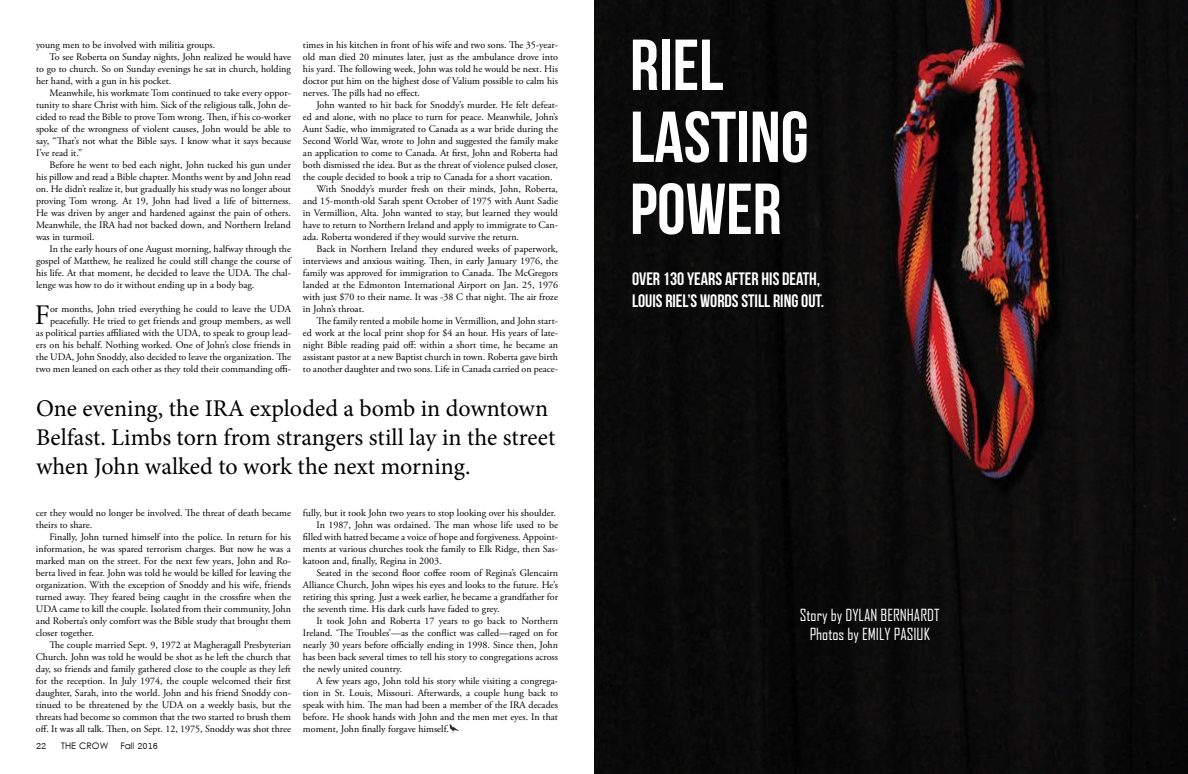
<style>
.page{position:relative;width:1188px;height:774px;background:#fff}
.page>*{position:absolute;margin:0;border:0;box-sizing:border-box;transform-origin:0 0}
.t1{font:72px/72px "Bebas Neue";color:#fff}
.t2{font:28.1px "Adobe Garamond Pro";color:#000}
.t3{font:24px/28.8px "Minion Pro";color:#000}
.t4{font:18px/21.6px "Bebas Neue";color:#fff}
.t5{font:16px/19.2px "Agency FB";color:#fff;text-align:center}
.t6{font:10px/12px "Adobe Garamond Pro";color:#000;text-align:justify}
.t7{font:9px "Levenim";color:#000}
</style>
<div class="page">
<svg style="left:449px;top:723px;width:11px;height:10px"></svg>
<img style="left:594px;top:0;width:594px;height:774px">
<p class="t6" style="left:36px;top:39px;width:181px">young men to be involved with militia groups.</p>
<p class="t6" style="left:50px;top:51px;width:243px">To see Roberta on Sunday nights, John realized he would have</p>
<p class="t6" style="left:36px;top:63px;width:256px">to go to church. So on Sunday evenings he sat in church, holding</p>
<p class="t6" style="left:36px;top:75px;width:137px">her hand, with a gun in his pocket.</p>
<p class="t6" style="left:50px;top:87px;width:243px">Meanwhile, his workmate Tom continued to take every oppor-</p>
<p class="t6" style="left:36px;top:99px;width:256px">tunity to share Christ with him. Sick of the religious talk, John de-</p>
<p class="t6" style="left:36px;top:111px;width:257px">cided to read the Bible to prove Tom wrong. Then, if his co-worker</p>
<p class="t6" style="left:36px;top:123px;width:256px">spoke of the wrongness of violent causes, John would be able to</p>
<p class="t6" style="left:36px;top:135px;width:257px">say, “That’s not what the Bible says. I know what it says because</p>
<p class="t6" style="left:36px;top:147px;width:48px">I’ve read it.”</p>
<p class="t6" style="left:50px;top:159px;width:243px">Before he went to bed each night, John tucked his gun under</p>
<p class="t6" style="left:36px;top:171px;width:256px">his pillow and read a Bible chapter. Months went by and John read</p>
<p class="t6" style="left:36px;top:183px;width:257px">on. He didn’t realize it, but gradually his study was no longer about</p>
<p class="t6" style="left:36px;top:195px;width:256px">proving Tom wrong. At 19, John had lived a life of bitterness.</p>
<p class="t6" style="left:36px;top:207px;width:256px">He was driven by anger and hardened against the pain of others.</p>
<p class="t6" style="left:36px;top:219px;width:256px">Meanwhile, the IRA had not backed down, and Northern Ireland</p>
<p class="t6" style="left:36px;top:231px;width:60px">was in turmoil.</p>
<p class="t6" style="left:50px;top:243px;width:243px">In the early hours of one August morning, halfway through the</p>
<p class="t6" style="left:36px;top:255px;width:256px">gospel of Matthew, he realized he could still change the course of</p>
<p class="t6" style="left:36px;top:267px;width:256px">his life. At that moment, he decided to leave the UDA. The chal-</p>
<p class="t6" style="left:36px;top:279px;width:220px">lenge was how to do it without ending up in a body bag.</p>
<h2 class="t2" style="left:35px;top:298px;width:17px">F</h2>
<p class="t6" style="left:36px;top:303px;width:257px;text-align:right">or months, John tried everything he could to leave the UDA peacefully. He tried to get friends and group members, as well<br>as political parties affiliated with the UDA, to speak to group lead&shy;ers on his behalf. Nothing worked. One of John’s close friends in the UDA, John Snoddy, also decided to leave the organization. The two men leaned on each other as they told their commanding offi-</p>
<p class="t6" style="left:303px;top:39px;width:257px">times in his kitchen in front of his wife and two sons. The 35-year&shy;old man died 20 minutes later, just as the ambulance drove into his yard. The following week, John was told he would be next. His doctor put him on the highest dose of Valium possible to calm his nerves. The pills had no effect.</p>
<p class="t6" style="left:316px;top:99px;width:243px">John wanted to hit back for Snoddy’s murder. He felt defeat-</p>
<p class="t6" style="left:303px;top:111px;width:257px">ed and alone, with no place to turn for peace. Meanwhile, John’s</p>
<p class="t6" style="left:303px;top:123px;width:256px">Aunt Sadie, who immigrated to Canada as a war bride during the</p>
<p class="t6" style="left:303px;top:135px;width:257px">Second World War, wrote to John and suggested the family make</p>
<p class="t6" style="left:303px;top:147px;width:256px">an application to come to Canada. At first, John and Roberta had</p>
<p class="t6" style="left:303px;top:159px;width:257px">both dismissed the idea. But as the threat of violence pulsed closer,</p>
<p class="t6" style="left:303px;top:171px;width:251px">the couple decided to book a trip to Canada for a short vacation.</p>
<p class="t6" style="left:316px;top:183px;width:243px">With Snoddy’s murder fresh on their minds, John, Roberta,</p>
<p class="t6" style="left:303px;top:195px;width:257px">and 15-month-old Sarah spent October of 1975 with Aunt Sadie</p>
<p class="t6" style="left:303px;top:207px;width:256px">in Vermillion, Alta. John wanted to stay, but learned they would</p>
<p class="t6" style="left:303px;top:219px;width:256px">have to return to Northern Ireland and apply to immigrate to Can-</p>
<p class="t6" style="left:303px;top:231px;width:218px">ada. Roberta wondered if they would survive the return.</p>
<p class="t6" style="left:316px;top:243px;width:243px">Back in Northern Ireland they endured weeks of paperwork,</p>
<p class="t6" style="left:303px;top:255px;width:257px">interviews and anxious waiting. Then, in early January 1976, the</p>
<p class="t6" style="left:303px;top:267px;width:257px">family was approved for immigration to Canada. The McGregors</p>
<p class="t6" style="left:303px;top:279px;width:257px">landed at the Edmonton International Airport on Jan. 25, 1976</p>
<p class="t6" style="left:303px;top:291px;width:257px">with just $70 to their name. It was -38 C that night. The air froze</p>
<p class="t6" style="left:303px;top:303px;width:63px">in John’s throat.</p>
<p class="t6" style="left:316px;top:315px;width:243px">The family rented a mobile home in Vermillion, and John start-</p>
<p class="t6" style="left:303px;top:327px;width:257px">ed work at the local print shop for $4 an hour. His years of late-</p>
<p class="t6" style="left:303px;top:339px;width:257px">night Bible reading paid off: within a short time, he became an</p>
<p class="t6" style="left:303px;top:351px;width:256px">assistant pastor at a new Baptist church in town. Roberta gave birth</p>
<p class="t6" style="left:303px;top:363px;width:257px">to another daughter and two sons. Life in Canada carried on peace-</p>
<h3 class="t3" style="left:36px;top:394px;width:521px">One evening, the IRA exploded a bomb in downtown<br>Belfast. Limbs torn from strangers still lay in the street when John walked to work the next morning.</h3>
<p class="t6" style="left:36px;top:507px;width:256px">cer they would no longer be involved. The threat of death became theirs to share.</p>
<p class="t6" style="left:36px;top:531px;width:257px;text-indent:14px">Finally, John turned himself into the police. In return for his information, he was spared terrorism charges. But now he was a marked man on the street. For the next few years, John and Ro&shy;berta lived in fear. John was told he would be killed for leaving the organization. With the exception of Snoddy and his wife, friends turned away. They feared being caught in the crossfire when the UDA came to kill the couple. Isolated from their community, John and Roberta’s only comfort was the Bible study that brought them closer together.</p>
<p class="t6" style="left:36px;top:639px;width:257px;text-indent:14px">The couple married Sept. 9, 1972 at Magheragall Presbyterian Church. John was told he would be shot as he left the church that day, so friends and family gathered close to the couple as they left for the reception. In July 1974, the couple welcomed their first daughter, Sarah, into the world. John and his friend Snoddy con&shy;tinued to be threatened by the UDA on a weekly basis, but the threats had become so common that the two started to brush them off. It was all talk. Then, on Sept. 12, 1975, Snoddy was shot three</p>
<p class="t7" style="left:36px;top:741px;width:12px">22</p>
<p class="t7" style="left:61px;top:741px;width:49px">THE CROW</p>
<p class="t7" style="left:120px;top:741px;width:39px">Fall 2016</p>
<p class="t6" style="left:303px;top:507px;width:254px">fully, but it took John two years to stop looking over his shoulder.</p>
<p class="t6" style="left:316px;top:519px;width:243px">In 1987, John was ordained. The man whose life used to be</p>
<p class="t6" style="left:303px;top:531px;width:257px">filled with hatred became a voice of hope and forgiveness. Appoint-</p>
<p class="t6" style="left:303px;top:543px;width:256px">ments at various churches took the family to Elk Ridge, then Sas-</p>
<p class="t6" style="left:303px;top:555px;width:140px">katoon and, finally, Regina in 2003.</p>
<p class="t6" style="left:316px;top:567px;width:243px">Seated in the second floor coffee room of Regina’s Glencairn</p>
<p class="t6" style="left:303px;top:579px;width:257px">Alliance Church, John wipes his eyes and looks to the future. He’s</p>
<p class="t6" style="left:303px;top:591px;width:256px">retiring this spring. Just a week earlier, he became a grandfather for</p>
<p class="t6" style="left:303px;top:603px;width:198px">the seventh time. His dark curls have faded to grey.</p>
<p class="t6" style="left:316px;top:615px;width:243px">It took John and Roberta 17 years to go back to Northern</p>
<p class="t6" style="left:303px;top:627px;width:256px">Ireland. ‘The Troubles’—as the conflict was called—raged on for</p>
<p class="t6" style="left:303px;top:639px;width:256px">nearly 30 years before officially ending in 1998. Since then, John</p>
<p class="t6" style="left:303px;top:651px;width:257px">has been back several times to tell his story to congregations across</p>
<p class="t6" style="left:303px;top:663px;width:101px">the newly united country.</p>
<p class="t6" style="left:316px;top:675px;width:243px">A few years ago, John told his story while visiting a congrega-</p>
<p class="t6" style="left:303px;top:687px;width:256px">tion in St. Louis, Missouri. Afterwards, a couple hung back to</p>
<p class="t6" style="left:303px;top:699px;width:256px">speak with him. The man had been a member of the IRA decades</p>
<p class="t6" style="left:303px;top:711px;width:256px">before. He shook hands with John and the men met eyes. In that</p>
<p class="t6" style="left:303px;top:723px;width:147px">moment, John finally forgave himself.</p>
<h1 class="t1" style="left:630px;top:28px;width:180px">RIEL<br>LASTING<br>POWER</h1>
<h3 class="t4" style="left:632px;top:268px;width:194px">OVER 130 YEARS AFTER HIS DEATH,<br>LOUIS RIEL’S WORDS STILL RING OUT.</h3>
<h3 class="t5" style="left:800px;top:605px;width:141px">Story by DYLAN BERNHARDT<br>Photos by EMILY PASIUK</h3>
</div>
